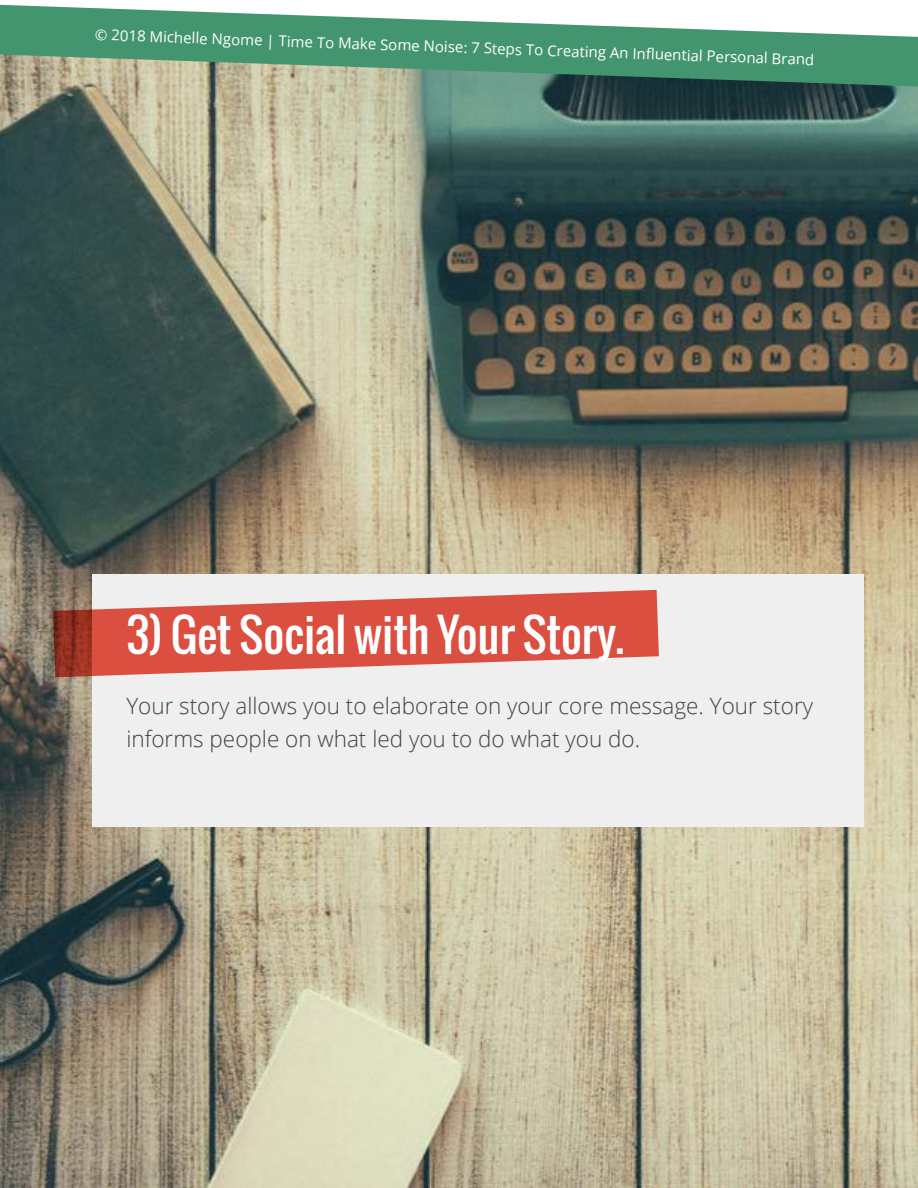
<style>
.page{position:relative;width:918px;height:1188px;background:#fff}
.page>*{position:absolute;margin:0;border:0;box-sizing:border-box;transform-origin:0 0}
.t1{font:45px "Oswald";color:#fff}
.t2{font:300 22.5px/33px "Open Sans";color:#414042}
.t3{font:15px "Open Sans";color:#fff}
</style>
<div class="page">
<img style="left:0;top:87px;width:918px;height:1101px">
<div style="left:93px;top:575px;width:771px;height:252px;background:#efeff0"></div>
<svg style="left:53px;top:590px;width:606px;height:87px;fill:#db4f40"></svg>
<svg style="left:0;top:5px;width:918px;height:82px;fill:#43956f"></svg>
<p class="t3" style="left:96px;top:24px;width:721px;rotate:2deg">© 2018 Michelle Ngome | Time To Make Some Noise: 7 Steps To Creating An Infl uential Personal Brand</p>
<h1 class="t1" style="left:126px;top:601px;width:499px">3) Get Social with Your Story.</h1>
<p class="t2" style="left:126px;top:689px;width:688px">Your story allows you to elaborate on your core message. Your story informs people on what led you to do what you do.</p>
</div>
